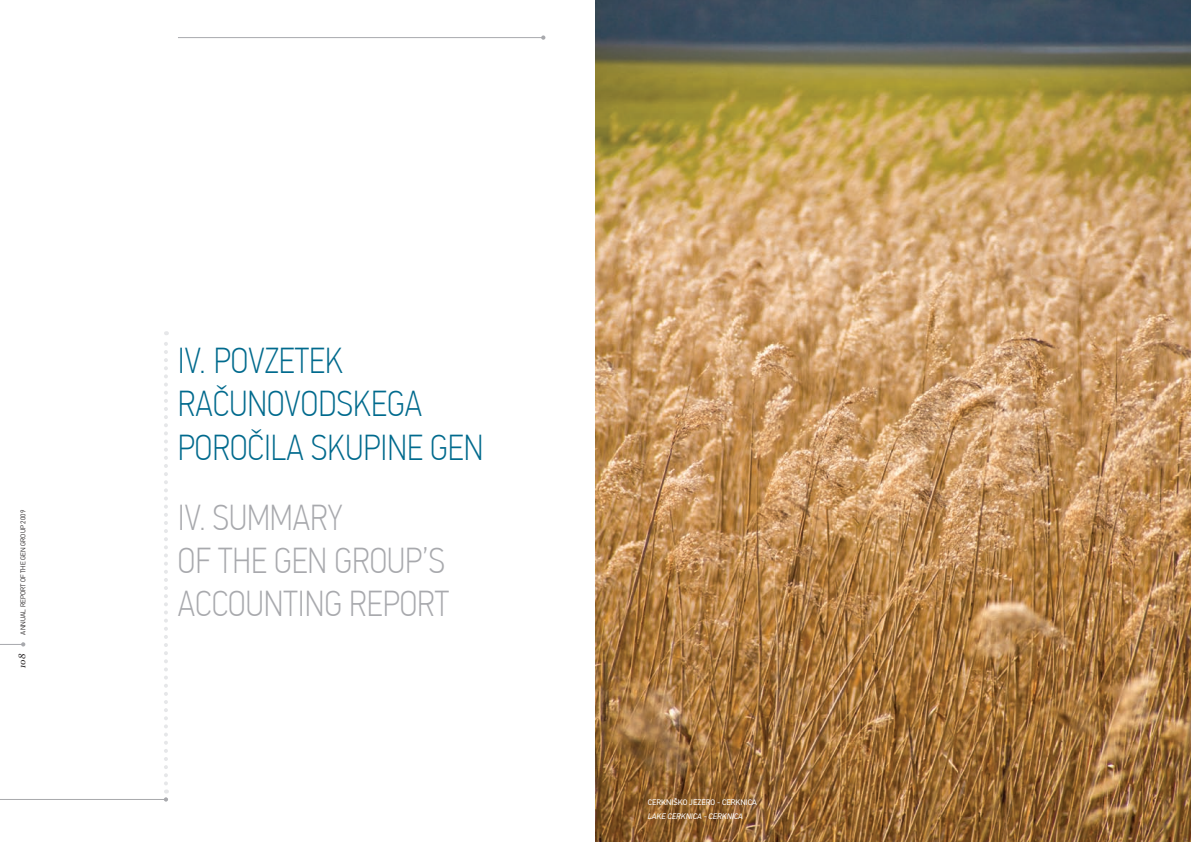
<style>
.page{position:relative;width:1191px;height:842px;background:#fff}
.page>*{position:absolute;margin:0;border:0;box-sizing:border-box;transform-origin:0 0}
.t1{font:100 36px/43.2px "PF Din Text Cond Pro";color:#006a8d}
.t2{font:100 36px/43.2px "PF Din Text Cond Pro";color:#a8a9ad}
.t3{font:italic 10px "Constantia";color:#231f20}
.t4{font:8px/14px "PF Din Text Pro";color:#fff}
.t5{font:300 7px "PF Din Text Pro";color:#231f20}
.s1{font-style:italic}
</style>
<div class="page">
<svg style="left:0;top:642px;width:25px;height:4px"></svg>
<svg style="left:541px;top:35px;width:4px;height:5px"></svg>
<hr style="left:178px;top:37px;width:365px;height:1px;background:#a8a9ad">
<hr style="left:0;top:799px;width:166px;height:1px;background:#a8a9ad">
<img style="left:595px;top:0;width:596px;height:842px">
<svg style="left:164px;top:789px;width:4px;height:12px"></svg>
<svg style="left:164px;top:331px;width:4px;height:452px"></svg>
<p class="t5" style="left:19px;top:634px;width:126px;rotate:-90deg">ANNUAL REPORT OF THE GEN GROUP 2009</p>
<p class="t3" style="left:15px;top:668px;width:15px;rotate:-90deg">108</p>
<p class="t1" style="left:178px;top:339px;width:307px">IV. POVZETEK<br>RAČUNOVODSKEGA<br>POROČILA SKUPINE GEN</p>
<p class="t2" style="left:178px;top:496px;width:273px">IV. SUMMARY<br>OF THE GEN GROUP’S<br>ACCOUNTING REPORT</p>
<p class="t4" style="left:647px;top:796px;width:111px">CERKNIŠKO JEZERO - CERKNICA<br><span class="s1">LAKE CERKNICA - CERKNICA</span></p>
</div>
